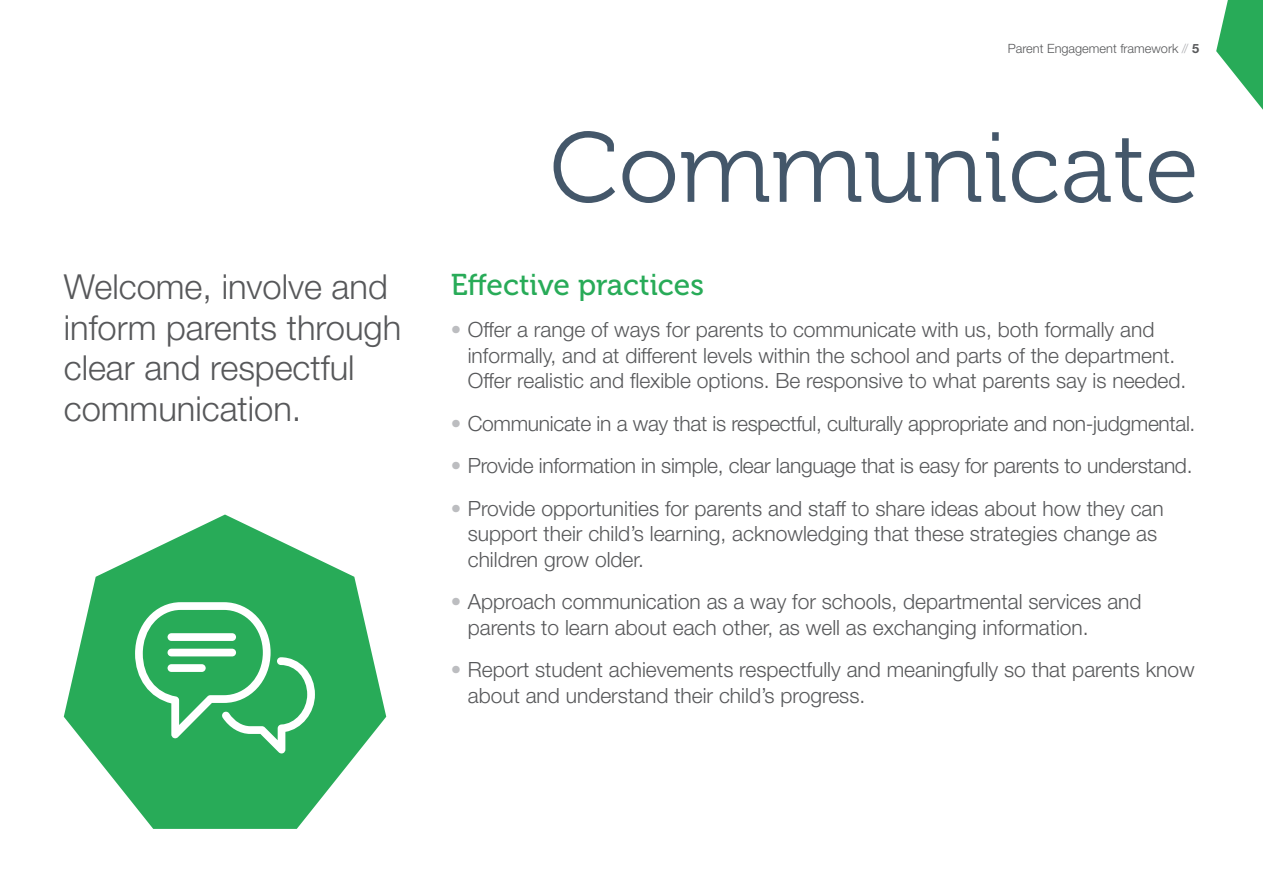
<style>
.page{position:relative;width:1263px;height:893px;background:#fff}
.page>*{position:absolute;margin:0;border:0;box-sizing:border-box;transform-origin:0 0}
.t1{font:99px "Museo 300";color:#44576a}
.t2{font:300 34.5px/40.5px "Helvetica Neue";color:#57585a}
.t3{font:30px "Museo 500";color:#28ab58}
.t4{font:300 21px/25.5px "Helvetica Neue";color:#57585a}
.t5{font:300 12.75px "Helvetica Neue";color:#57585a}
.s1{color:#a8a9ad}
.s2{font-weight:700}
.s3{color:#bcbdc0}
</style>
<div class="page">
<svg style="left:1216px;top:0;width:47px;height:110px"></svg>
<svg style="left:64px;top:514px;width:322px;height:315px;fill:#28ab58"></svg>
<svg style="left:135px;top:602px;width:180px;height:151px"></svg>
<div style="left:168px;top:649px;width:68px;height:7px;background:#fff;border-radius:4px"></div>
<div style="left:168px;top:633px;width:68px;height:8px;background:#fff;border-radius:4px"></div>
<div style="left:168px;top:664px;width:38px;height:8px;background:#fff;border-radius:4px"></div>
<p class="t2" style="left:64px;top:266px;width:339px">Welcome, involve and inform parents through clear and respectful communication.</p>
<p class="t5" style="left:1008px;top:40px;width:193px">Parent Engagement framework <span class="s1">//</span> <span class="s2">5</span></p>
<p class="t1" style="left:550px;top:114px;width:651px">Communicate</p>
<p class="t3" style="left:451px;top:268px;width:255px">Effective practices</p>
<p class="t4" style="left:468px;top:316px;width:720px;text-indent:-17px"><span class="s3">•</span> Offer a range of ways for parents to communicate with us, both formally and informally, and at different levels within the school and parts of the department.<br>Offer realistic and flexible options. Be responsive to what parents say is needed.</p>
<p class="t4" style="left:451px;top:410px;width:746px"><span class="s3">•</span> Communicate in a way that is respectful, culturally appropriate and non-judgmental.</p>
<p class="t4" style="left:451px;top:452px;width:743px"><span class="s3">•</span> Provide information in simple, clear language that is easy for parents to understand.</p>
<p class="t4" style="left:468px;top:495px;width:697px;text-indent:-17px"><span class="s3">•</span> Provide opportunities for parents and staff to share ideas about how they can support their child’s learning, acknowledging that these strategies change as children grow older.</p>
<p class="t4" style="left:468px;top:589px;width:675px;text-indent:-17px"><span class="s3">•</span> Approach communication as a way for schools, departmental services and parents to learn about each other, as well as exchanging information.</p>
<p class="t4" style="left:468px;top:657px;width:728px;text-indent:-17px"><span class="s3">•</span> Report student achievements respectfully and meaningfully so that parents know about and understand their child’s progress.</p>
</div>
